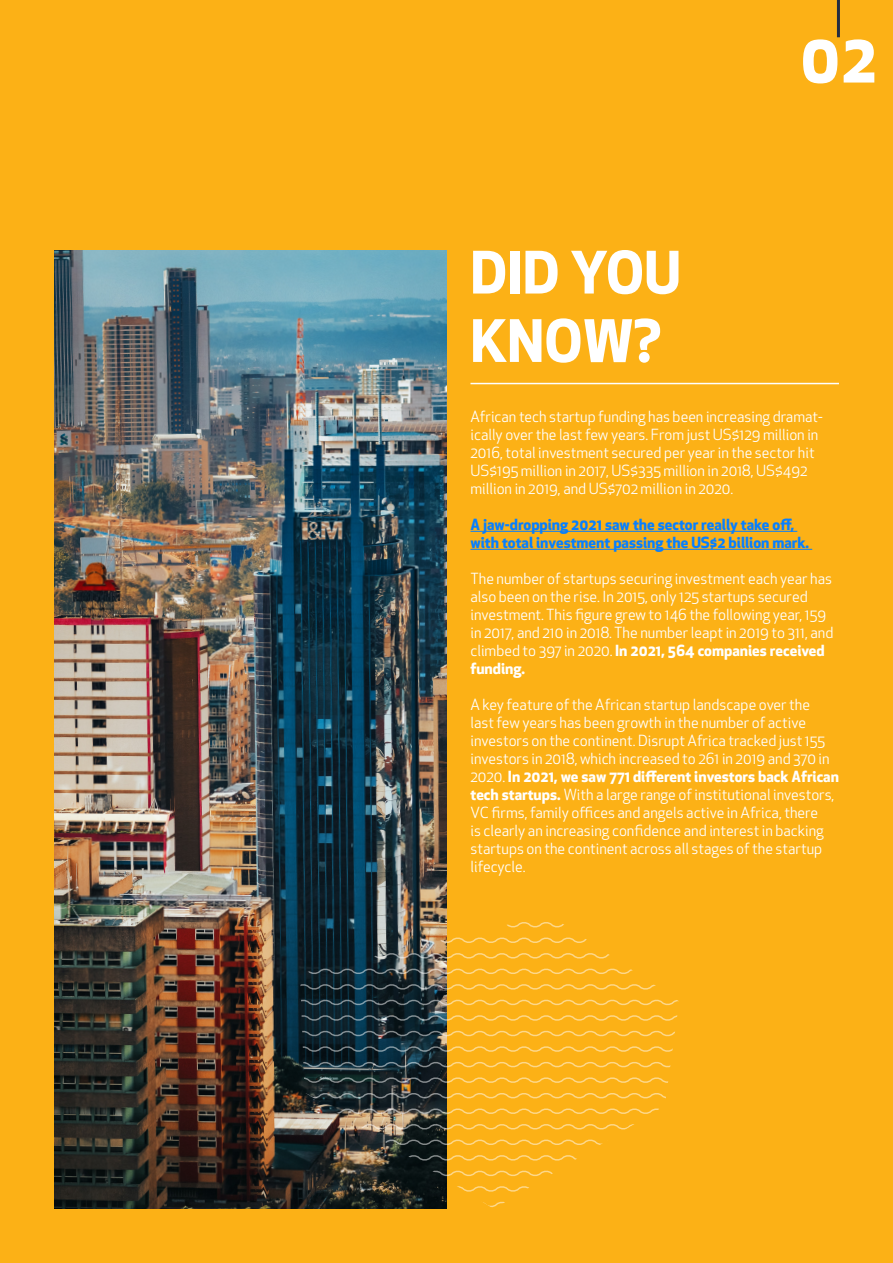
<style>
.page{position:relative;width:893px;height:1263px;background:#fcb116}
.page>*{position:absolute;margin:0;border:0;box-sizing:border-box;transform-origin:0 0}
.t1{font:700 67.5px "Apex New";color:#fff}
.t2{font:700 57px/68.4px "Apex New";color:#fff}
.t3{font:15px/18px "Apex New";color:#fff}
.t4{font:700 15px/18px "Apex New";color:#077fff}
.s1{font-weight:700}
</style>
<div class="page">
<hr style="left:470px;top:531px;width:327px;height:1px;background:#077fff">
<hr style="left:470px;top:549px;width:342px;height:1px;background:#077fff">
<hr style="left:470px;top:383px;width:369px;height:1px;background:#fff">
<img style="left:54px;top:251px;width:392px;height:958px">
<svg style="left:300px;top:920px;width:264px;height:9px"></svg>
<svg style="left:300px;top:935px;width:287px;height:10px"></svg>
<svg style="left:300px;top:951px;width:310px;height:9px"></svg>
<svg style="left:300px;top:966px;width:333px;height:10px"></svg>
<svg style="left:300px;top:982px;width:356px;height:10px"></svg>
<svg style="left:300px;top:998px;width:379px;height:9px"></svg>
<svg style="left:300px;top:1013px;width:378px;height:10px"></svg>
<svg style="left:300px;top:1029px;width:375px;height:9px"></svg>
<svg style="left:300px;top:1044px;width:373px;height:10px"></svg>
<svg style="left:300px;top:1060px;width:371px;height:9px"></svg>
<svg style="left:300px;top:1075px;width:369px;height:10px"></svg>
<svg style="left:300px;top:1091px;width:366px;height:9px"></svg>
<svg style="left:300px;top:1106px;width:359px;height:10px"></svg>
<svg style="left:300px;top:1122px;width:334px;height:9px"></svg>
<svg style="left:300px;top:1137px;width:303px;height:10px"></svg>
<svg style="left:300px;top:1153px;width:277px;height:25px"></svg>
<svg style="left:300px;top:1184px;width:229px;height:10px"></svg>
<svg style="left:300px;top:1200px;width:205px;height:9px"></svg>
<hr style="left:837px;top:0;width:3px;height:37px;background:#252d40">
<h2 class="t2" style="left:470px;top:236px;width:212px">DID YOU<br>KNOW?</h2>
<h1 class="t1" style="left:800px;top:9px;width:79px">02</h1>
<p class="t3" style="left:470px;top:407px;width:354px">African tech startup funding has been increasing dramat&shy;ically over the last few years. From just US$129 million in 2016, total investment secured per year in the sector hit US$195 million in 2017, US$335 million in 2018, US$492 million in 2019, and US$702 million in 2020.</p>
<p class="t4" style="left:470px;top:515px;width:340px">A jaw-dropping 2021 saw the sector really take off, with total investment passing the US$2 billion mark.</p>
<p class="t3" style="left:470px;top:569px;width:364px">The number of startups securing investment each year has also been on the rise. In 2015, only 125 startups secured investment. This figure grew to 146 the following year, 159 in 2017, and 210 in 2018. The number leapt in 2019 to 311, and climbed to 397 in 2020. <span class="s1">In 2021, 564 companies received funding.</span></p>
<p class="t3" style="left:470px;top:695px;width:370px">A key feature of the African startup landscape over the<br>last few years has been growth in the number of active investors on the continent. Disrupt Africa tracked just 155 investors in 2018, which increased to 261 in 2019 and 370 in 2020. <span class="s1">In 2021, we saw 771 different investors back African tech startups.</span> With a large range of institutional investors, VC firms, family offices and angels active in Africa, there<br>is clearly an increasing confidence and interest in backing startups on the continent across all stages of the startup lifecycle.</p>
</div>
